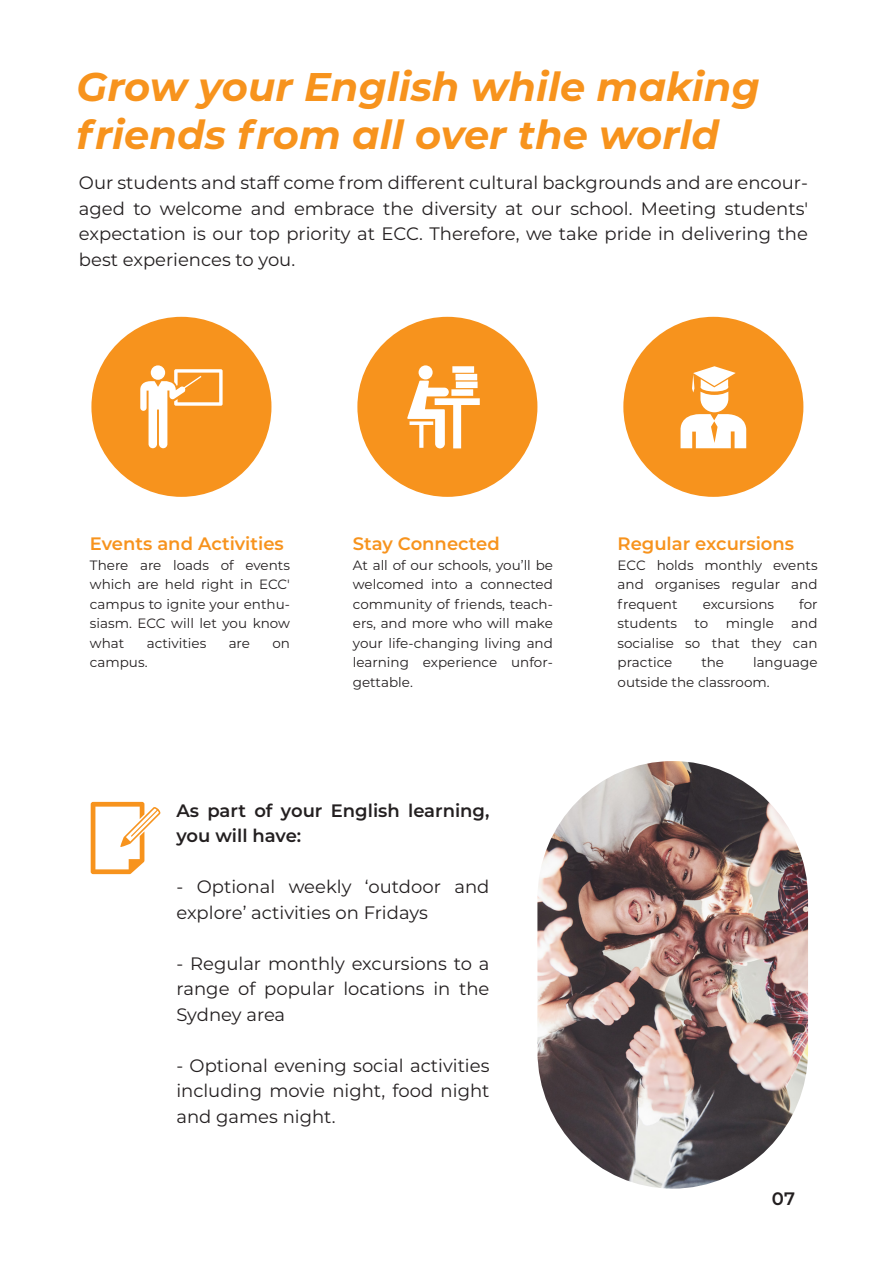
<style>
.page{position:relative;width:893px;height:1263px;background:#fff}
.page>*{position:absolute;margin:0;border:0;box-sizing:border-box;transform-origin:0 0}
.t1{font:italic 700 39.9px/48px "Montserrat";color:#f7931d}
.t2{font:18px/25.5px "Montserrat";color:#231f20;text-align:justify}
.t3{font:600 18px "Montserrat";color:#f7931d}
.t4{font:600 18px/25.5px "Montserrat";color:#231f20}
.t5{font:13.5px/19.5px "Montserrat";color:#231f20;text-align:justify}
</style>
<div class="page">
<img style="left:537px;top:761px;width:271px;height:427px">
<div style="left:91px;top:317px;width:180px;height:180px;background:#f7931d;border-radius:50%"></div>
<div style="left:357px;top:317px;width:180px;height:180px;background:#f7931d;border-radius:50%"></div>
<div style="left:623px;top:317px;width:180px;height:180px;background:#f7931d;border-radius:50%"></div>
<svg style="left:140px;top:369px;width:83px;height:79px"></svg>
<div style="left:151px;top:365px;width:14px;height:15px;background:#fff;border-radius:50%"></div>
<svg style="left:407px;top:365px;width:73px;height:83px"></svg>
<svg style="left:680px;top:366px;width:66px;height:82px"></svg>
<svg style="left:91px;top:802px;width:70px;height:72px"></svg>
<h1 class="t1" style="left:77px;top:61px;width:685px">Grow your English while making friends from all over the world</h1>
<p class="t2" style="left:79px;top:169px;width:731px">Our students and staff come from different cultural backgrounds and are encour&shy;aged to welcome and embrace the diversity at our school. Meeting students' expectation is our top priority at ECC. Therefore, we take pride in delivering the best experiences to you.</p>
<p class="t3" style="left:90px;top:531px;width:195px">Events and Activities</p>
<p class="t5" style="left:90px;top:555px;width:202px">There are loads of events which are held right in ECC' campus to ignite your enthu&shy;siasm. ECC will let you know what</p>
<p class="t5" style="left:147px;top:633px;width:61px">activities</p>
<p class="t5" style="left:229px;top:633px;width:23px">are</p>
<p class="t5" style="left:272px;top:633px;width:19px">on</p>
<p class="t5" style="left:90px;top:652px;width:59px">campus.</p>
<p class="t3" style="left:353px;top:531px;width:148px">Stay Connected</p>
<p class="t5" style="left:353px;top:555px;width:202px">At all of our schools, you’ll be welcomed into a connected community of friends, teach&shy;ers, and more who will make your life-changing living and learning experience unfor&shy;gettable.</p>
<p class="t4" style="left:176px;top:797px;width:315px">As part of your English learning, you will have:</p>
<p class="t2" style="left:176px;top:873px;width:315px">- Optional weekly ‘outdoor and explore’ activities on Fridays</p>
<p class="t2" style="left:176px;top:950px;width:315px">- Regular monthly excursions to a range of popular locations in the Sydney area</p>
<p class="t2" style="left:176px;top:1052px;width:315px">- Optional evening social activities including movie night, food night and games night.</p>
<p class="t3" style="left:617px;top:531px;width:178px">Regular excursions</p>
<p class="t5" style="left:617px;top:555px;width:202px">ECC holds monthly events and organises regular and frequent</p>
<p class="t5" style="left:703px;top:594px;width:73px">excursions</p>
<p class="t5" style="left:799px;top:594px;width:20px">for</p>
<p class="t5" style="left:617px;top:613px;width:61px">students</p>
<p class="t5" style="left:695px;top:613px;width:15px">to</p>
<p class="t5" style="left:726px;top:613px;width:50px">mingle</p>
<p class="t5" style="left:617px;top:613px;width:202px;text-indent:174px">and socialise so that they can practice</p>
<p class="t5" style="left:617px;top:652px;width:202px;text-indent:135px">language outside the classroom.</p>
<p class="t5" style="left:701px;top:652px;width:24px">the</p>
<p class="t4" style="left:772px;top:1185px;width:24px">07</p>
</div>
